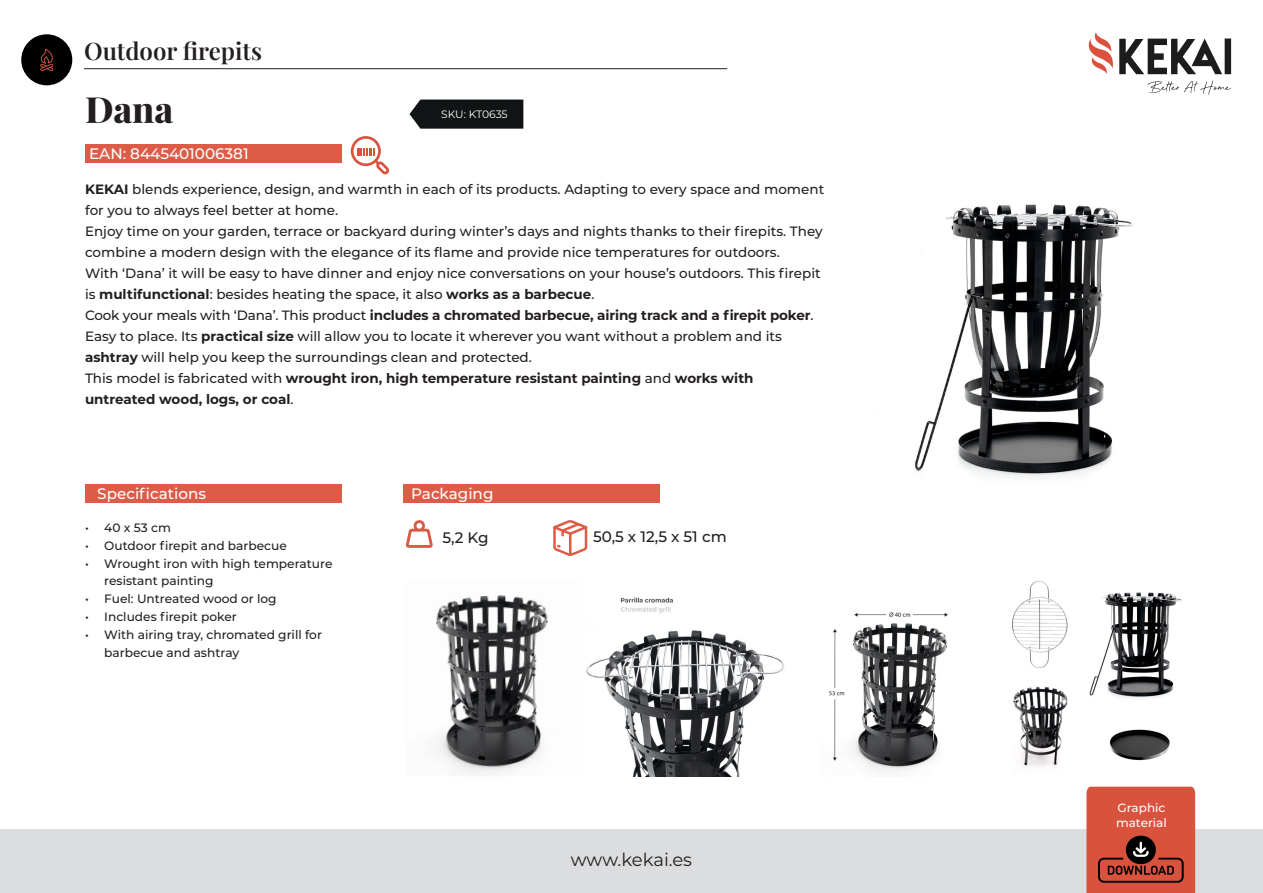
<style>
.page{position:relative;width:1263px;height:893px;background:#fff}
.page>*{position:absolute;margin:0;border:0;box-sizing:border-box;transform-origin:0 0}
.t1{font:36px "Playfair Display";color:#231f20}
.t2{font:24px "Playfair Display";color:#231f20}
.t3{font:18px "Montserrat";letter-spacing:-.005em;color:#231f20}
.t4{font:500 15.15px "Montserrat";color:#fff}
.t5{font:500 15.15px "Montserrat";color:#231f20}
.t6{font:500 13.5px/21px "Montserrat";color:#231f20}
.t7{font:700 13.5px/21px "Montserrat";letter-spacing:-.005em;color:#231f20}
.t8{font:500 12.15px/17.9px "Montserrat";color:#231f20}
.t9{font:500 12px/15px "Montserrat";color:#fff}
.t10{font:10.8px "Montserrat";letter-spacing:-.01em;color:#fff}
.s1{font-weight:700}
.s2{font-weight:500}
</style>
<div class="page">
<div style="left:0;top:829px;width:1263px;height:64px;background:#dcdddf"></div>
<svg style="left:1088px;top:32px;width:143px;height:42px"></svg>
<svg style="left:1148px;top:81px;width:83px;height:14px"></svg>
<svg style="left:1086px;top:787px;width:109px;height:106px;background:#c34b39"></svg>
<hr style="left:84px;top:68px;width:643px;height:1px;background:#231f20">
<svg style="left:409px;top:100px;width:114px;height:29px;background:#1f2222"></svg>
<img style="left:915px;top:204px;width:218px;height:274px">
<img style="left:436px;top:595px;width:112px;height:181px">
<img style="left:586px;top:597px;width:198px;height:179px">
<img style="left:829px;top:612px;width:119px;height:160px">
<img style="left:1012px;top:581px;width:170px;height:186px">
<div style="left:85px;top:144px;width:256px;height:18px;background:#dd5c47"></div>
<div style="left:85px;top:485px;width:256px;height:18px;background:#dd5c47"></div>
<div style="left:403px;top:485px;width:256px;height:18px;background:#dd5c47"></div>
<svg style="left:351px;top:136px;width:38px;height:38px"></svg>
<svg style="left:553px;top:520px;width:34px;height:36px"></svg>
<svg style="left:406px;top:520px;width:27px;height:28px"></svg>
<div style="left:21px;top:34px;width:51px;height:51px;background:#000001;border-radius:50%"></div>
<svg style="left:40px;top:49px;width:13px;height:22px"></svg>
<p class="t2" style="left:84px;top:32px;width:179px">Outdoor firepits</p>
<p class="t1" style="left:85px;top:81px;width:90px">Dana</p>
<p class="t4" style="left:89px;top:143px;width:161px">EAN: 8445401006381</p>
<p class="t10" style="left:441px;top:107px;width:68px">SKU: KT0635</p>
<p class="t6" style="left:85px;top:178px;width:741px"><span class="s1">KEKAI</span> blends experience, design, and warmth in each of its products. Adapting to every space and moment for you to always feel better at home.</p>
<p class="t6" style="left:85px;top:220px;width:739px">Enjoy time on your garden, terrace or backyard during winter’s days and nights thanks to their firepits. They combine a modern design with the elegance of its flame and provide nice temperatures for outdoors.</p>
<p class="t6" style="left:85px;top:262px;width:737px">With ‘Dana’ it will be easy to have dinner and enjoy nice conversations on your house’s outdoors. This firepit is <span class="s1">multifunctional</span>: besides heating the space, it also <span class="s1">works as a barbecue</span>.</p>
<p class="t7" style="left:85px;top:304px;width:730px"><span class="s2">Cook your meals with ‘Dana’. This product</span> includes a chromated barbecue, airing track and a firepit poker<span class="s2">.</span></p>
<p class="t6" style="left:85px;top:325px;width:698px">Easy to place. Its <span class="s1">practical size</span> will allow you to locate it wherever you want without a problem and its <span class="s1">ashtray</span> will help you keep the surroundings clean and protected.</p>
<p class="t7" style="left:85px;top:367px;width:670px"><span class="s2">This model is fabricated with</span> wrought iron, high temperature resistant painting <span class="s2">and</span> works with untreated wood, logs, or coal<span class="s2">.</span></p>
<p class="t4" style="left:97px;top:483px;width:110px">Specifications</p>
<p class="t4" style="left:411px;top:483px;width:84px">Packaging</p>
<p class="t5" style="left:442px;top:527px;width:48px">5,2 Kg</p>
<p class="t5" style="left:593px;top:526px;width:135px">50,5 x 12,5 x 51 cm</p>
<p class="t8" style="left:85px;top:518px;width:87px">• 40 x 53 cm</p>
<p class="t8" style="left:85px;top:536px;width:203px">• Outdoor firepit and barbecue</p>
<p class="t8" style="left:104px;top:554px;width:230px;text-indent:-19px">• Wrought iron with high temperature resistant painting</p>
<p class="t8" style="left:85px;top:589px;width:193px">• Fuel: Untreated wood or log</p>
<p class="t8" style="left:85px;top:607px;width:153px">• Includes firepit poker</p>
<p class="t8" style="left:104px;top:625px;width:219px;text-indent:-19px">• With airing tray, chromated grill for barbecue and ashtray</p>
<h3 class="t3" style="left:571px;top:847px;width:123px">www.kekai.es</h3>
<p class="t9" style="left:1116px;top:800px;width:52px">Graphic material</p>
</div>
